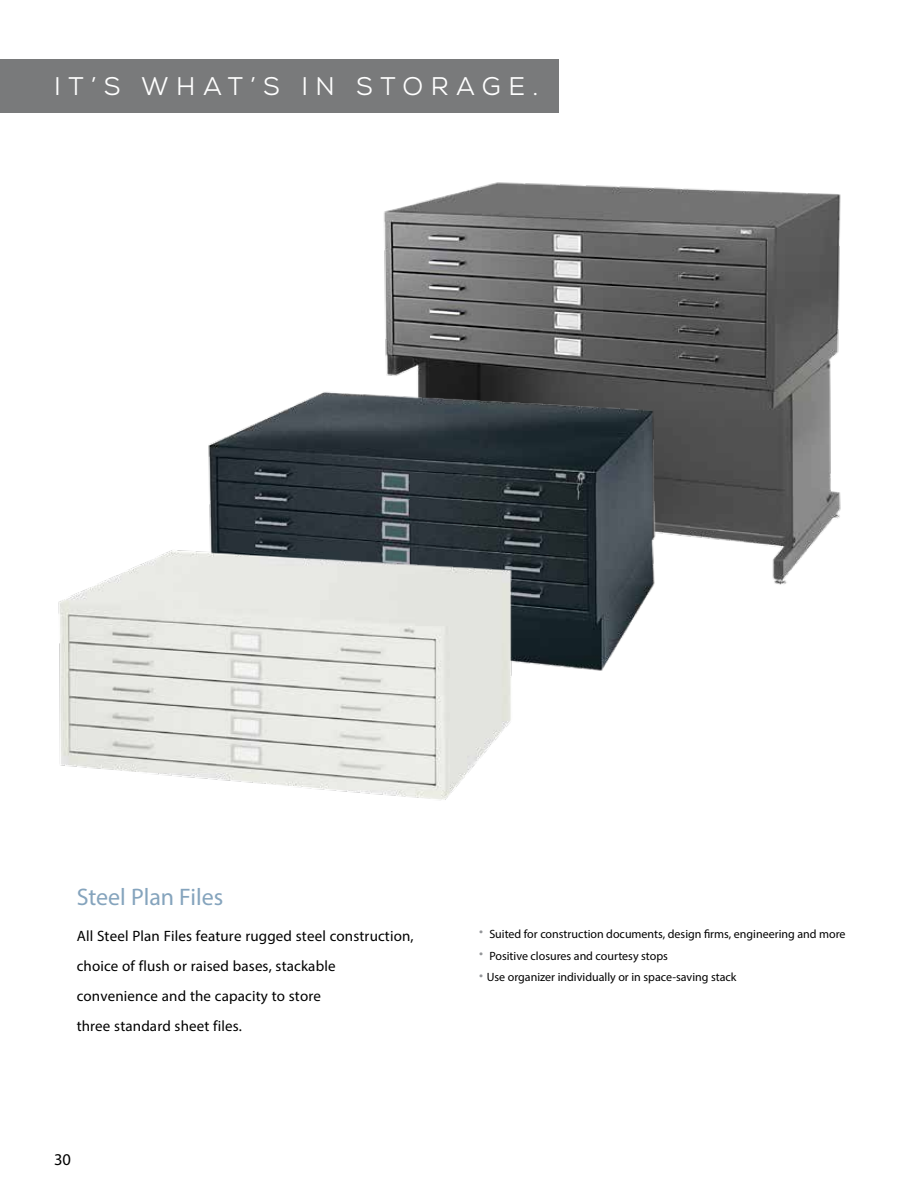
<style>
.page{position:relative;width:918px;height:1188px;background:#fff}
.page>*{position:absolute;margin:0;border:0;box-sizing:border-box;transform-origin:0 0}
.t1{font:25.5px "Nexa";letter-spacing:.295em;color:#fff}
.t2{font:24px "Myriad Pro";color:#85a4bd}
.t3{font:16.5px "Myriad Pro";color:#000}
.t4{font:15px/30px "Myriad Pro";letter-spacing:.01em;color:#000}
.t5{font:12px "Myriad Pro";color:#000}
.s1{font-family:"Zapfino";font-size:7.5px;color:#939598}
</style>
<div class="page">
<img style="left:384px;top:182px;width:457px;height:403px">
<div style="left:0;top:59px;width:559px;height:54px;background:#797a7b"></div>
<img style="left:208px;top:381px;width:461px;height:290px">
<img style="left:58px;top:533px;width:472px;height:267px">
<h1 class="t1" style="left:54px;top:70px;width:486px">IT’S WHAT’S IN STORAGE.</h1>
<h2 class="t2" style="left:77px;top:882px;width:148px">Steel Plan Files</h2>
<p class="t4" style="left:77px;top:921px;width:339px">All Steel Plan Files feature rugged steel construction, choice of flush or raised bases, stackable convenience and the capacity to store<br>three standard sheet files.</p>
<h3 class="t3" style="left:54px;top:1149px;width:18px">30</h3>
<p class="t5" style="left:475px;top:926px;width:372px"><span class="s1">•</span> Suited for construction documents, design firms, engineering and more</p>
<p class="t5" style="left:475px;top:948px;width:195px"><span class="s1">•</span> Positive closures and courtesy stops</p>
<p class="t5" style="left:475px;top:970px;width:263px"><span class="s1">•</span> Use organizer individually or in space-saving stack</p>
</div>
